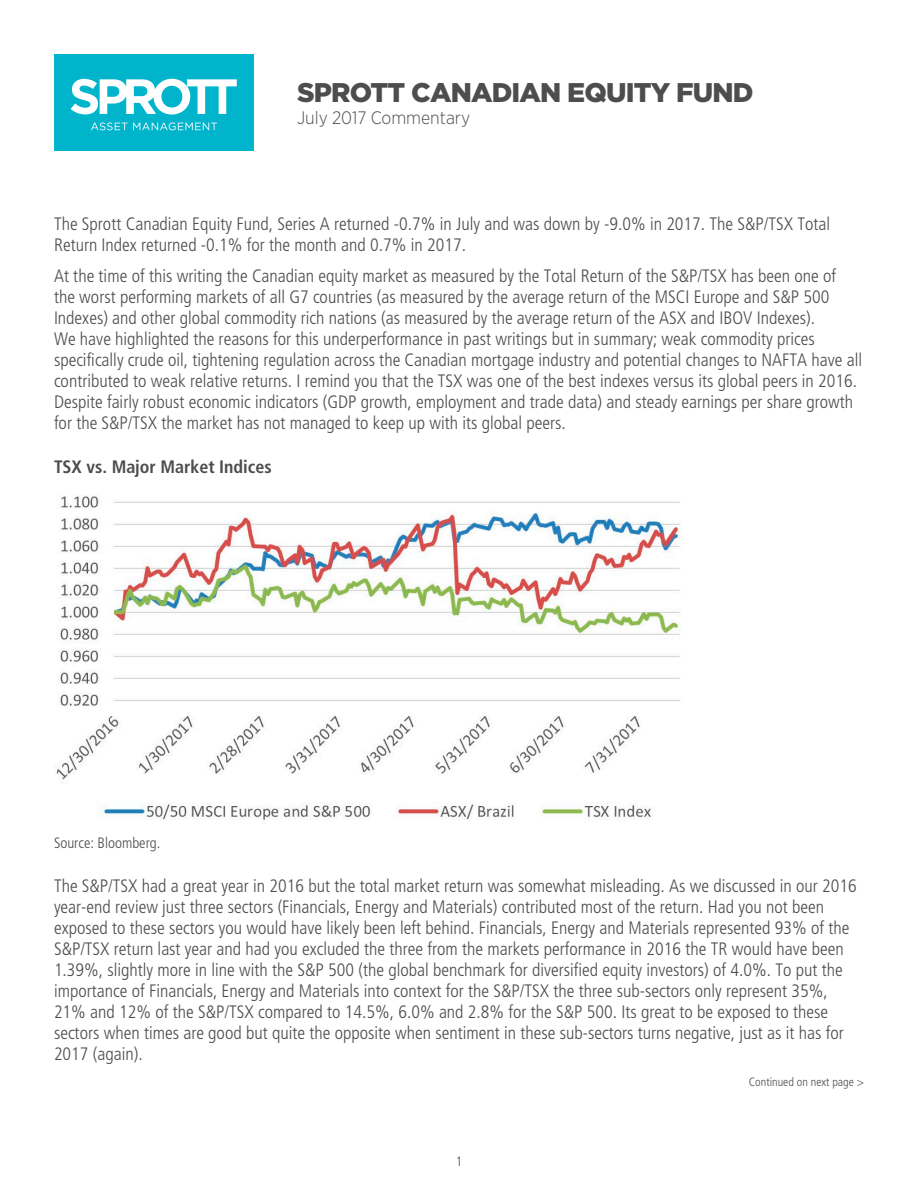
<style>
.page{position:relative;width:918px;height:1188px;background:#fff}
.page>*{position:absolute;margin:0;border:0;box-sizing:border-box;transform-origin:0 0}
.t1{font:900 27px "Gotham";letter-spacing:-.03em;color:#4d4d4e}
.t2{font:300 condensed 18px/21px "Frutiger LT Std";color:#4d4d4e}
.t3{font:700 condensed 18px "Frutiger LT Std";color:#4d4d4e}
.t4{font:300 18px "Gotham Narrow";color:#4d4d4e}
.t5{font:300 condensed 15px "Frutiger LT Std";color:#4d4d4e}
.t6{font:300 condensed 13.5px "Frutiger LT Std";color:#4d4d4e}
.t7{font:300 condensed 12px "Frutiger LT Std";color:#4d4d4e}
</style>
<div class="page">
<img style="left:56px;top:496px;width:627px;height:324px">
<div style="left:54px;top:54px;width:200px;height:97px;background:#00b4cb"></div>
<svg style="left:71px;top:79px;width:166px;height:36px"></svg>
<svg style="left:91px;top:122px;width:126px;height:8px"></svg>
<h1 class="t1" style="left:297px;top:74px;width:458px">SPROTT CANADIAN EQUITY FUND</h1>
<p class="t4" style="left:297px;top:107px;width:175px">July 2017 Commentary</p>
<p class="t2" style="left:54px;top:213px;width:778px">The Sprott Canadian Equity Fund, Series A returned -0.7% in July and was down by -9.0% in 2017. The S&amp;P/TSX Total<br>Return Index returned -0.1% for the month and 0.7% in 2017.</p>
<p class="t2" style="left:54px;top:266px;width:810px">At the time of this writing the Canadian equity market as measured by the Total Return of the S&amp;P/TSX has been one of<br>the worst performing markets of all G7 countries (as measured by the average return of the MSCI Europe and S&amp;P 500<br>Indexes) and other global commodity rich nations (as measured by the average return of the ASX and IBOV Indexes).<br>We have highlighted the reasons for this underperformance in past writings but in summary; weak commodity prices specifically crude oil, tightening regulation across the Canadian mortgage industry and potential changes to NAFTA have all contributed to weak relative returns. I remind you that the TSX was one of the best indexes versus its global peers in 2016.<br>Despite fairly robust economic indicators (GDP growth, employment and trade data) and steady earnings per share growth for the S&amp;P/TSX the market has not managed to keep up with its global peers.</p>
<p class="t3" style="left:54px;top:456px;width:219px">TSX vs. Major Market Indices</p>
<p class="t5" style="left:54px;top:834px;width:108px">Source: Bloomberg.</p>
<p class="t2" style="left:54px;top:875px;width:804px">The S&amp;P/TSX had a great year in 2016 but the total market return was somewhat misleading. As we discussed in our 2016 year-end review just three sectors (Financials, Energy and Materials) contributed most of the return. Had you not been exposed to these sectors you would have likely been left behind. Financials, Energy and Materials represented 93% of the S&amp;P/TSX return last year and had you excluded the three from the markets performance in 2016 the TR would have been 1.39%, slightly more in line with the S&amp;P 500 (the global benchmark for diversified equity investors) of 4.0%. To put the importance of Financials, Energy and Materials into context for the S&amp;P/TSX the three sub-sectors only represent 35%, 21% and 12% of the S&amp;P/TSX compared to 14.5%, 6.0% and 2.8% for the S&amp;P 500. Its great to be exposed to these sectors when times are good but quite the opposite when sentiment in these sub-sectors turns negative, just as it has for 2017 (again).</p>
<p class="t6" style="left:456px;top:1154px;width:8px">1</p>
<p class="t7" style="left:749px;top:1076px;width:117px">Continued on next page &gt;</p>
</div>
